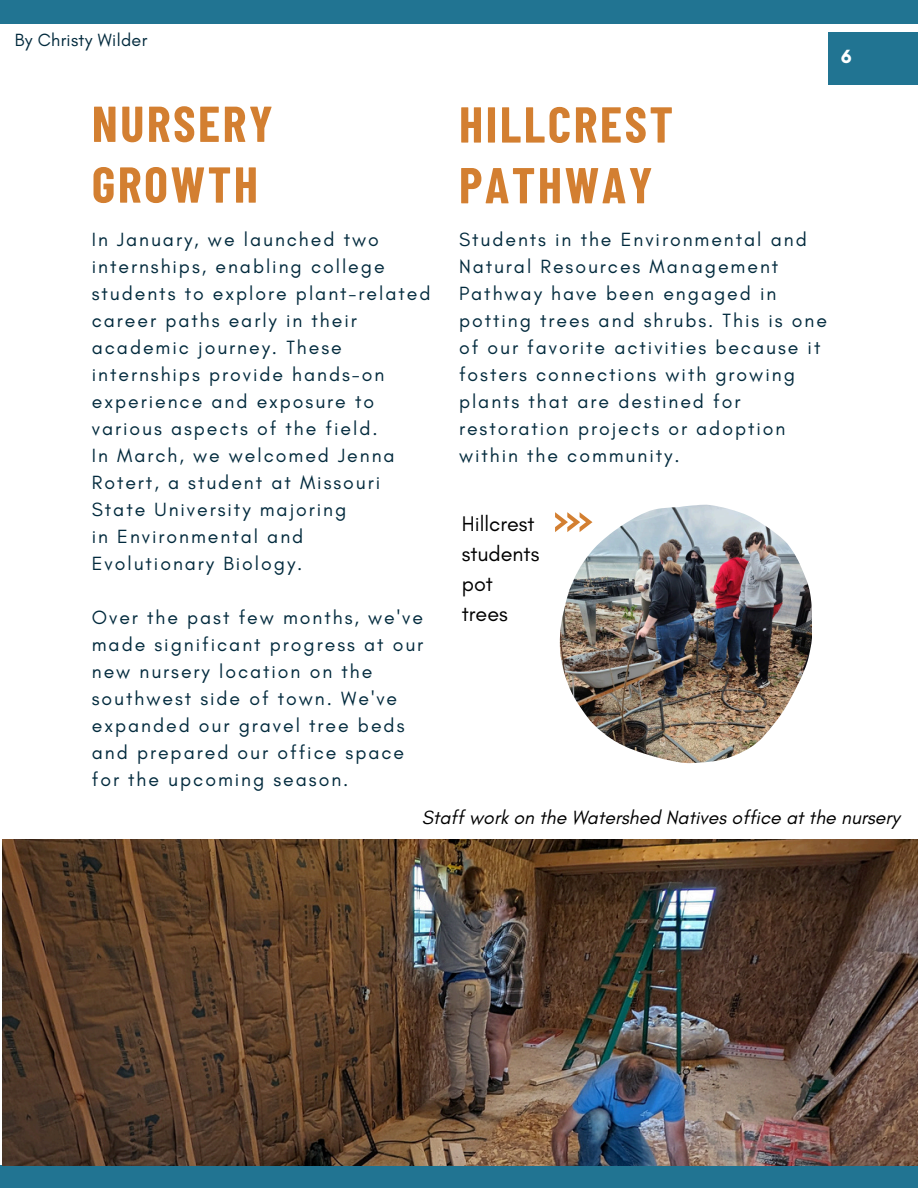
<style>
.page{position:relative;width:918px;height:1188px;background:#fff}
.page>*{position:absolute;margin:0;border:0;box-sizing:border-box;transform-origin:0 0}
.t1{font:700 50.4px/60.8px "Barlow Condensed";letter-spacing:.05em;color:#d37f31}
.t2{font:21.6px/29.8px "Glacial Indifference";color:#000}
.t3{font:19.5px/27px "Glacial Indifference";letter-spacing:.1em;color:#022a3d}
.t4{font:italic 19.5px "Glacial Indifference";color:#000}
.t5{font:700 19.5px "Glacial Indifference";color:#fff}
.t6{font:18px "Glacial Indifference";letter-spacing:.015em;color:#022a3d}
</style>
<div class="page">
<div style="left:0;top:0;width:918px;height:24px;background:#217492"></div>
<div style="left:0;top:1166px;width:918px;height:22px;background:#217492"></div>
<div style="left:828px;top:32px;width:90px;height:53px;background:#217492"></div>
<img style="left:3px;top:839px;width:915px;height:327px">
<img style="left:560px;top:505px;width:252px;height:258px">
<svg style="left:555px;top:512px;width:37px;height:20px"></svg>
<p class="t6" style="left:15px;top:29px;width:134px">By Christy Wilder</p>
<h2 class="t1" style="left:92px;top:91px;width:182px">NURSERY<br>GROWTH</h2>
<h1 class="t3" style="left:92px;top:226px;width:340px">In January, we launched two internships, enabling college students to explore plant-related career paths early in their academic journey. These internships provide hands-on experience and exposure to various aspects of the field.<br>In March, we welcomed Jenna<br>Rotert, a student at Missouri<br>State University majoring<br>in Environmental and<br>Evolutionary Biology.</h1>
<h1 class="t3" style="left:92px;top:604px;width:333px">Over the past few months, we've made significant progress at our new nursery location on the southwest side of town. We've expanded our gravel tree beds and prepared our office space for the upcoming season.</h1>
<p class="t5" style="left:841px;top:45px;width:13px">6</p>
<h2 class="t1" style="left:459px;top:92px;width:216px">HILLCREST<br>PATHWAY</h2>
<h2 class="t3" style="left:459px;top:226px;width:370px">Students in the Environmental and<br>Natural Resources Management<br>Pathway have been engaged in potting trees and shrubs. This is one of our favorite activities because it fosters connections with growing plants that are destined for restoration projects or adoption within the community.</h2>
<h2 class="t2" style="left:462px;top:509px;width:79px">Hillcrest students pot trees</h2>
<h2 class="t4" style="left:422px;top:806px;width:479px">Staff work on the Watershed Natives office at the nursery</h2>
</div>
